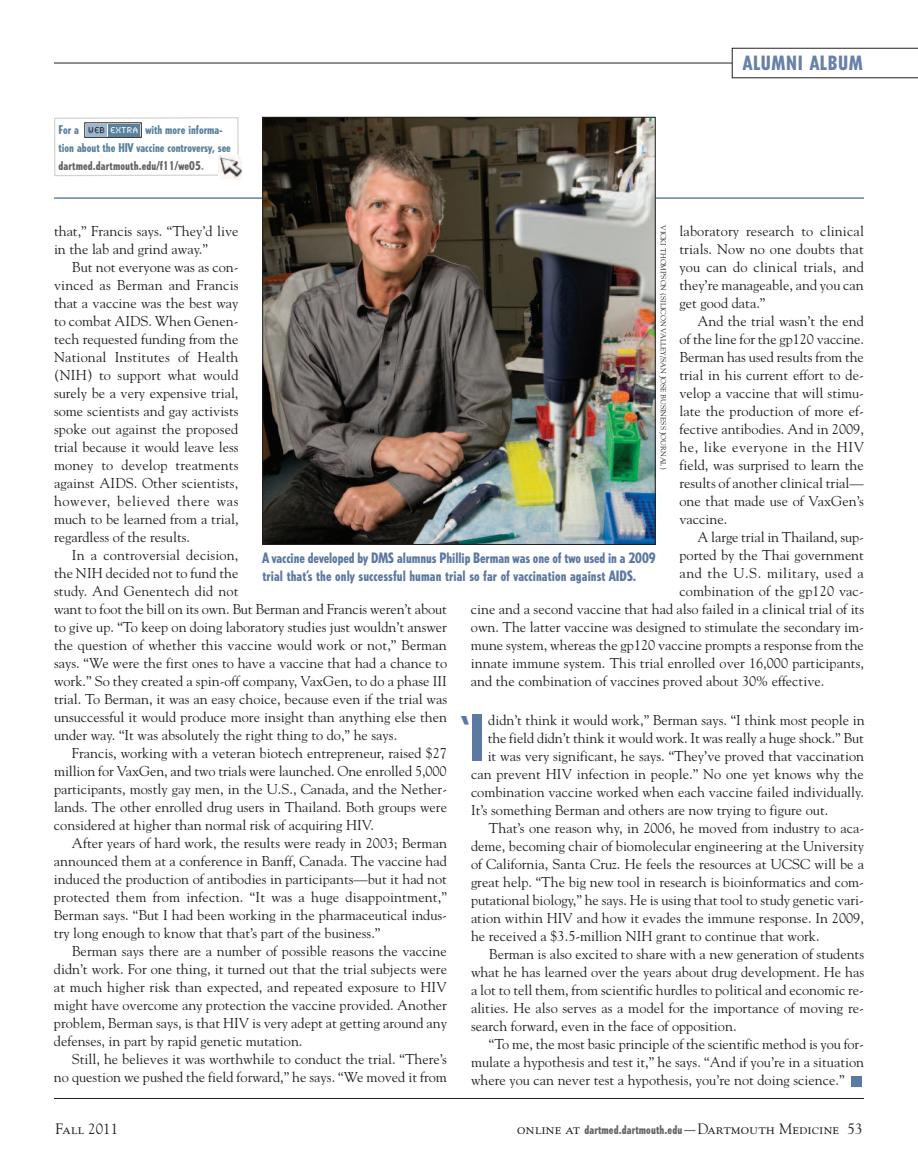
<style>
.page{position:relative;width:918px;height:1175px;background:#fff}
.page>*{position:absolute;margin:0;border:0;box-sizing:border-box;transform-origin:0 0}
.t1{font:800 condensed 62.4px "Tempo";color:#5c79a2}
.t2{font:800 condensed 42px "Tempo";color:#5c79a2}
.t3{font:800 condensed 19.5px "Tempo";letter-spacing:.05em;color:#6781a8}
.t4{font:15px "Goudy SC";color:#231f20}
.t5{font:14.25px/18px "Goudy";color:#231f20;text-align:justify}
.t6{font:800 condensed 14.25px/18px "Tempo";letter-spacing:.005em;color:#5c79a2}
.t7{font:14.25px "Goudy";letter-spacing:.04em;color:#231f20}
.t8{font:800 condensed 12px/18px "Tempo";color:#59819d}
.t9{font:8.85px "Synchro LET";letter-spacing:.06em;color:#fff}
.t10{font:7.5px "Goudy";color:#231f20}
.s1{color:#636366}
.s2{color:#7b98b0}
.s3{color:#231f20}
.s4{font-family:"Goudy"}
.s5{font-family:"Tempo";font-weight:800;font-stretch:condensed;font-size:12px;color:#636366}
</style>
<div class="page">
<hr style="left:54px;top:197px;width:810px;height:2px;background:#6781a8">
<hr style="left:54px;top:1098px;width:810px;height:1px;background:#231f20">
<hr style="left:54px;top:63px;width:678px;height:1px;background:#231f20">
<svg style="left:732px;top:48px;width:186px;height:30px"></svg>
<img style="left:264px;top:119px;width:390px;height:424px">
<div style="left:852px;top:1075px;width:10px;height:11px;background:#5c79a2"></div>
<svg style="left:54px;top:117px;width:185px;height:59px"></svg>
<div style="left:85px;top:123px;width:57px;height:15px;border:1px solid #231f20"></div>
<div style="left:86px;top:124px;width:21px;height:12px;background:#9cb8d1"></div>
<div style="left:108px;top:124px;width:32px;height:12px;background:#59819d"></div>
<img style="left:218px;top:156px;width:25px;height:23px">
<p class="t8" style="left:59px;top:121px;width:174px;text-indent:87px">with more informa&shy;tion about the HIV vaccine controversy, see <span class="s1">dartmed. dartmouth.edu/f11/we05</span><span class="s2">.</span></p>
<p class="t8" style="left:59px;top:121px;width:22px">For a</p>
<p class="t9" style="left:88px;top:124px;width:51px"><span class="s3">WEB</span> EXTRA</p>
<h3 class="t3" style="left:743px;top:55px;width:121px">ALUMNI ALBUM</h3>
<p class="t5" style="left:679px;top:222px;width:186px">laboratory research to clinical trials. Now no one doubts that you can do clinical trials, and they’re manageable, and you can get good data.”</p>
<p class="t5" style="left:679px;top:312px;width:186px;text-indent:18px">And the trial wasn’t the end of the line for the gp120 vaccine.<br>Berman has used results from the trial in his current effort to de&shy;velop a vaccine that will stimu&shy;late the production of more ef&shy;fective antibodies. And in 2009, he, like everyone in the HIV field, was surprised to learn the results of another clinical trial— one that made use of VaxGen’s vaccine.</p>
<p class="t5" style="left:697px;top:528px;width:168px">A large trial in Thailand, sup-</p>
<p class="t5" style="left:679px;top:546px;width:186px">ported by the Thai government</p>
<p class="t7" style="left:679px;top:564px;width:186px">and the U.S. military, used a</p>
<p class="t5" style="left:679px;top:582px;width:186px">combination of the gp120 vac-</p>
<p class="t5" style="left:471px;top:600px;width:395px">cine and a second vaccine that had also failed in a clinical trial of its</p>
<p class="t5" style="left:471px;top:618px;width:395px">own. The latter vaccine was designed to stimulate the secondary im-</p>
<p class="t5" style="left:471px;top:636px;width:394px">mune system, whereas the gp120 vaccine prompts a response from the</p>
<p class="t5" style="left:471px;top:654px;width:395px">innate immune system. This trial enrolled over 16,000 participants,</p>
<p class="t5" style="left:471px;top:672px;width:355px">and the combination of vaccines proved about 30% effective.</p>
<h1 class="t1" style="left:469px;top:714px;width:18px">I</h1>
<p class="t5" style="left:488px;top:711px;width:378px">didn’t think it would work,” Berman says. “I think most people in</p>
<p class="t5" style="left:54px;top:222px;width:186px">that,” Francis says. “They’d live in the lab and grind away.”</p>
<p class="t5" style="left:54px;top:258px;width:186px;text-indent:18px">But not everyone was as con&shy;vinced as Berman and Francis that a vaccine was the best way to combat AIDS. When Genen&shy;tech requested funding from the National Institutes of Health (NIH) to support what would surely be a very expensive trial, some scientists and gay activists spoke out against the proposed trial because it would leave less money to develop treatments against AIDS. Other scientists, however, believed there was much to be learned from a trial, regardless of the results.</p>
<p class="t5" style="left:54px;top:546px;width:395px;text-align:left;text-indent:18px">In a controversial decision,<br>the NIH decided not to fund the<br>study. And Genentech did not<br>want to foot the bill on its own. But Berman and Francis weren’t about to give up. “To keep on doing laboratory studies just wouldn’t answer the question of whether this vaccine would work or not,” Berman says. “We were the first ones to have a vaccine that had a chance to work.” So they created a spin-off company, VaxGen, to do a phase III trial. To Berman, it was an easy choice, because even if the trial was unsuccessful it would produce more insight than anything else then under way. “It was absolutely the right thing to do,” he says.</p>
<p class="t5" style="left:54px;top:744px;width:395px;text-indent:18px">Francis, working with a veteran biotech entrepreneur, raised $27 million for VaxGen, and two trials were launched. One enrolled 5,000 participants, mostly gay men, in the U.S., Canada, and the Nether&shy;lands. The other enrolled drug users in Thailand. Both groups were considered at higher than normal risk of acquiring HIV.</p>
<p class="t5" style="left:54px;top:834px;width:395px;text-indent:18px">After years of hard work, the results were ready in 2003; Berman announced them at a conference in Banff, Canada. The vaccine had induced the production of antibodies in participants—but it had not protected them from infection. “It was a huge disappointment,” Berman says. “But I had been working in the pharmaceutical indus&shy;try long enough to know that that’s part of the business.”</p>
<p class="t5" style="left:54px;top:942px;width:395px;text-indent:18px">Berman says there are a number of possible reasons the vaccine didn’t work. For one thing, it turned out that the trial subjects were at much higher risk than expected, and repeated exposure to HIV might have overcome any protection the vaccine provided. Another problem, Berman says, is that HIV is very adept at getting around any defenses, in part by rapid genetic mutation.</p>
<p class="t5" style="left:54px;top:1050px;width:395px;text-align:right">Still, he believes it was worthwhile to conduct the trial. “There’s no question we pushed the field forward,” he says. “We moved it from</p>
<p class="t10" style="left:668px;top:225px;width:246px;rotate:90deg">VICKI THOMPSON (SILICON VALLEY/SAN JOSE BUSINESS JOURNAL)</p>
<p class="t6" style="left:262px;top:549px;width:395px">A vaccine developed by DMS alumnus Phillip Berman was one of two used in a 2009 trial that’s the only successful human trial so far of vaccination against AIDS.</p>
<h2 class="t2" style="left:460px;top:715px;width:10px">‘</h2>
<p class="t5" style="left:488px;top:729px;width:378px">the field didn’t think it would work. It was really a huge shock.” But</p>
<p class="t5" style="left:488px;top:747px;width:378px">it was very significant, he says. “They’ve proved that vaccination</p>
<p class="t5" style="left:471px;top:765px;width:394px">can prevent HIV infection in people.” No one yet knows why the</p>
<p class="t5" style="left:471px;top:783px;width:395px">combination vaccine worked when each vaccine failed individually.</p>
<p class="t5" style="left:471px;top:801px;width:359px">It’s something Berman and others are now trying to figure out.</p>
<p class="t5" style="left:489px;top:819px;width:377px">That’s one reason why, in 2006, he moved from industry to aca -</p>
<p class="t5" style="left:471px;top:837px;width:395px">deme, becoming chair of biomolecular engineering at the University</p>
<p class="t5" style="left:471px;top:855px;width:395px">of California, Santa Cruz. He feels the resources at UCSC will be a</p>
<p class="t5" style="left:471px;top:873px;width:395px">great help. “The big new tool in research is bioinformatics and com-</p>
<p class="t5" style="left:471px;top:891px;width:394px">putational biology,” he says. He is using that tool to study genetic vari-</p>
<p class="t5" style="left:471px;top:909px;width:395px">ation within HIV and how it evades the immune response. In 2009,</p>
<p class="t5" style="left:471px;top:927px;width:350px">he received a $3.5-million NIH grant to continue that work.</p>
<p class="t5" style="left:489px;top:945px;width:377px">Berman is also excited to share with a new generation of students</p>
<p class="t5" style="left:471px;top:963px;width:395px">what he has learned over the years about drug development. He has</p>
<p class="t5" style="left:471px;top:981px;width:395px">a lot to tell them, from scientific hurdles to political and economic re-</p>
<p class="t5" style="left:471px;top:999px;width:394px">alities. He also serves as a model for the importance of moving re-</p>
<p class="t5" style="left:471px;top:1017px;width:267px">search forward, even in the face of opposition.</p>
<p class="t5" style="left:489px;top:1035px;width:377px">“To me, the most basic principle of the scientific method is you for-</p>
<p class="t5" style="left:471px;top:1053px;width:395px">mulate a hypothesis and test it,” he says. “And if you’re in a situation</p>
<p class="t5" style="left:471px;top:1071px;width:375px">where you can never test a hypothesis, you’re not doing science.”</p>
<p class="t4" style="left:56px;top:1122px;width:64px">Fall <span class="s4">2011</span></p>
<p class="t4" style="left:517px;top:1122px;width:347px">online at <span class="s5">dartmed.dartmouth.edu</span>—Dartmouth Medicine <span class="s4">53</span></p>
</div>
